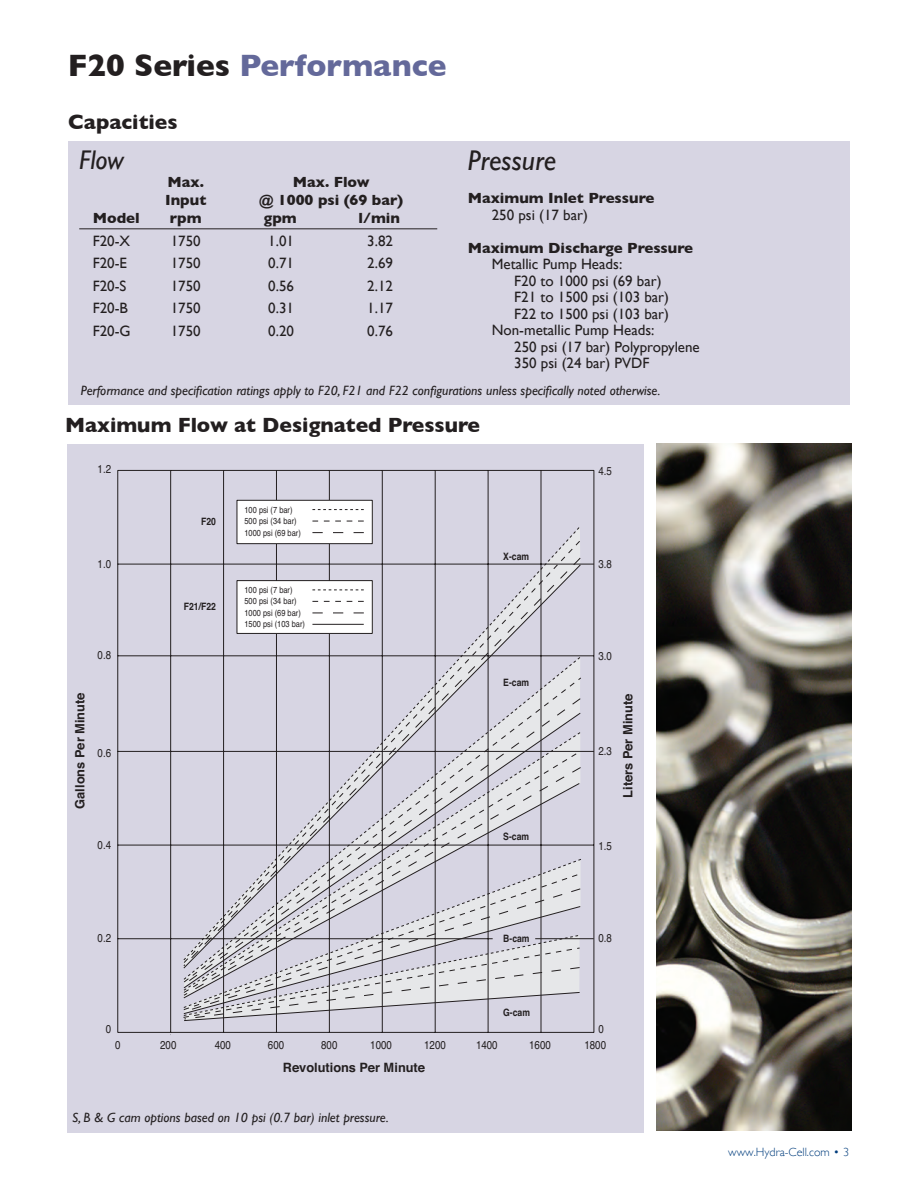
<style>
.page{position:relative;width:918px;height:1188px;background:#fff}
.page>*{position:absolute;margin:0;border:0;box-sizing:border-box;transform-origin:0 0}
.t1{font:700 31.5px "Gill Sans";color:#64699a}
.t2{font:italic 28.5px "Gill Sans";color:#231f20}
.t3{font:italic 27px "Gill Sans";color:#231f20}
.t4{font:700 21px "Gill Sans";color:#231f20}
.t5{font:15px "Gill Sans";color:#231f20}
.t6{font:700 15px "Gill Sans";color:#231f20}
.t7{font:italic 13.5px "Gill Sans";color:#231f20}
.t8{font:700 12.9px "Helvetica";color:#231f20}
.t9{font:300 12px "Gill Sans";color:#013d7d}
.t10{font:11.55px "Helvetica";color:#231f20;scale:.85 1}
.t11{font:700 10.2px "Helvetica";color:#231f20;scale:.85 1}
.t12{font:8.85px/11.6px "Helvetica";color:#231f20;scale:.85 1}
.s1{color:#231f20}
</style>
<div class="page">
<div style="left:68px;top:444px;width:576px;height:688px;background:#d7d5e3"></div>
<div style="left:68px;top:142px;width:781px;height:263px;background:#d7d5e3"></div>
<hr style="left:79px;top:228px;width:358px;height:1px;background:#231f20">
<img style="left:657px;top:444px;width:194px;height:687px">
<svg style="left:117px;top:470px;width:478px;height:565px"></svg>
<div style="left:237px;top:581px;width:135px;height:52px;background:#fff"></div>
<div style="left:237px;top:580px;width:136px;height:54px;border:1px solid #231f20"></div>
<svg style="left:312px;top:589px;width:52px;height:1px"></svg>
<hr style="left:312px;top:624px;width:52px;height:1px;background:#231f20">
<svg style="left:324px;top:601px;width:17px;height:1px"></svg>
<hr style="left:535px;top:938px;width:59px;height:1px;background:#231f20">
<div style="left:237px;top:500px;width:135px;height:44px;background:#fff"></div>
<div style="left:237px;top:500px;width:136px;height:44px;border:1px solid #231f20"></div>
<svg style="left:312px;top:509px;width:52px;height:1px"></svg>
<svg style="left:324px;top:521px;width:17px;height:1px"></svg>
<h1 class="t1" style="left:68px;top:40px;width:380px"><span class="s1">F20 Series</span> Performance</h1>
<h3 class="t4" style="left:68px;top:105px;width:111px">Capacities</h3>
<h3 class="t3" style="left:79px;top:145px;width:46px">Flow</h3>
<p class="t6" style="left:168px;top:170px;width:38px">Max.</p>
<p class="t6" style="left:293px;top:170px;width:78px">Max. Flow</p>
<p class="t6" style="left:165px;top:188px;width:43px">Input</p>
<p class="t6" style="left:259px;top:188px;width:146px">@ 1000 psi (69 bar)</p>
<p class="t6" style="left:93px;top:206px;width:49px">Model</p>
<p class="t6" style="left:170px;top:206px;width:33px">rpm</p>
<p class="t6" style="left:264px;top:206px;width:35px">gpm</p>
<p class="t6" style="left:358px;top:206px;width:43px">l/min</p>
<p class="t5" style="left:93px;top:232px;width:39px">F20-X</p>
<p class="t5" style="left:171px;top:232px;width:31px">1750</p>
<p class="t5" style="left:268px;top:232px;width:27px">1.01</p>
<p class="t5" style="left:367px;top:232px;width:27px">3.82</p>
<p class="t5" style="left:93px;top:254px;width:36px">F20-E</p>
<p class="t5" style="left:171px;top:254px;width:31px">1750</p>
<p class="t5" style="left:268px;top:254px;width:27px">0.71</p>
<p class="t5" style="left:367px;top:254px;width:27px">2.69</p>
<p class="t5" style="left:93px;top:277px;width:35px">F20-S</p>
<p class="t5" style="left:171px;top:277px;width:31px">1750</p>
<p class="t5" style="left:268px;top:277px;width:27px">0.56</p>
<p class="t5" style="left:367px;top:277px;width:27px">2.12</p>
<p class="t5" style="left:93px;top:299px;width:37px">F20-B</p>
<p class="t5" style="left:171px;top:299px;width:31px">1750</p>
<p class="t5" style="left:268px;top:299px;width:27px">0.31</p>
<p class="t5" style="left:367px;top:299px;width:27px">1.17</p>
<p class="t5" style="left:93px;top:322px;width:39px">F20-G</p>
<p class="t5" style="left:171px;top:322px;width:31px">1750</p>
<p class="t5" style="left:268px;top:322px;width:27px">0.20</p>
<p class="t5" style="left:367px;top:322px;width:27px">0.76</p>
<h2 class="t2" style="left:468px;top:144px;width:90px">Pressure</h2>
<p class="t6" style="left:468px;top:186px;width:188px">Maximum Inlet Pressure</p>
<p class="t5" style="left:492px;top:206px;width:98px">250 psi (17 bar)</p>
<p class="t6" style="left:468px;top:236px;width:227px">Maximum Discharge Pressure</p>
<p class="t5" style="left:492px;top:255px;width:132px">Metallic Pump Heads:</p>
<p class="t5" style="left:514px;top:272px;width:149px">F20 to 1000 psi (69 bar)</p>
<p class="t5" style="left:514px;top:288px;width:156px">F21 to 1500 psi (103 bar)</p>
<p class="t5" style="left:514px;top:305px;width:156px">F22 to 1500 psi (103 bar)</p>
<p class="t5" style="left:492px;top:321px;width:164px">Non-metallic Pump Heads:</p>
<p class="t5" style="left:514px;top:338px;width:187px">250 psi (17 bar) Polypropylene</p>
<p class="t5" style="left:514px;top:354px;width:137px">350 psi (24 bar) PVDF</p>
<p class="t7" style="left:81px;top:383px;width:581px">Performance and specification ratings apply to F20, F21 and F22 configurations unless specifically noted otherwise.</p>
<h3 class="t4" style="left:65px;top:408px;width:417px">Maximum Flow at Designated Pressure</h3>
<p class="t10" style="left:98px;top:461px;width:17px">1.2</p>
<p class="t10" style="left:98px;top:555px;width:17px">1.0</p>
<p class="t10" style="left:98px;top:646px;width:17px">0.8</p>
<p class="t11" style="left:201px;top:514px;width:19px">F20</p>
<p class="t11" style="left:184px;top:598px;width:39px">F21/F22</p>
<p class="t12" style="left:245px;top:504px;width:68px">100 psi (7 bar)<br>500 psi (34 bar)<br>1000 psi (69 bar)</p>
<p class="t12" style="left:245px;top:584px;width:73px">100 psi (7 bar)<br>500 psi (34 bar)<br>1000 psi (69 bar)<br>1500 psi (103 bar)</p>
<p class="t11" style="left:503px;top:548px;width:32px">X-cam</p>
<p class="t11" style="left:503px;top:675px;width:32px">E-cam</p>
<p class="t10" style="left:599px;top:462px;width:17px">4.5</p>
<p class="t10" style="left:599px;top:555px;width:17px">3.8</p>
<p class="t10" style="left:599px;top:647px;width:17px">3.0</p>
<p class="t8" style="left:70px;top:809px;width:118px;rotate:-90deg">Gallons Per Minute</p>
<p class="t8" style="left:617px;top:798px;width:106px;rotate:-90deg">Liters Per Minute</p>
<p class="t10" style="left:599px;top:742px;width:17px">2.3</p>
<p class="t10" style="left:98px;top:744px;width:17px">0.6</p>
<p class="t10" style="left:98px;top:836px;width:17px">0.4</p>
<p class="t11" style="left:503px;top:828px;width:32px">S-cam</p>
<p class="t10" style="left:599px;top:837px;width:17px">1.5</p>
<p class="t10" style="left:98px;top:929px;width:17px">0.2</p>
<p class="t10" style="left:106px;top:1020px;width:8px">0</p>
<p class="t11" style="left:503px;top:930px;width:32px">B-cam</p>
<p class="t11" style="left:503px;top:1004px;width:33px">G-cam</p>
<p class="t10" style="left:599px;top:929px;width:17px">0.8</p>
<p class="t10" style="left:599px;top:1020px;width:8px">0</p>
<p class="t10" style="left:115px;top:1036px;width:8px">0</p>
<p class="t10" style="left:160px;top:1036px;width:21px">200</p>
<p class="t10" style="left:215px;top:1036px;width:21px">400</p>
<p class="t10" style="left:268px;top:1036px;width:21px">600</p>
<p class="t10" style="left:321px;top:1036px;width:21px">800</p>
<p class="t10" style="left:370px;top:1036px;width:27px">1000</p>
<p class="t10" style="left:424px;top:1036px;width:27px">1200</p>
<p class="t10" style="left:476px;top:1036px;width:27px">1400</p>
<p class="t10" style="left:529px;top:1036px;width:27px">1600</p>
<p class="t10" style="left:584px;top:1036px;width:27px">1800</p>
<p class="t8" style="left:283px;top:1057px;width:144px">Revolutions Per Minute</p>
<p class="t7" style="left:72px;top:1109px;width:318px">S, B &amp; G cam options based on 10 psi (0.7 bar) inlet pressure.</p>
<p class="t9" style="left:728px;top:1142px;width:122px">www.Hydra-Cell.com • 3</p>
</div>
